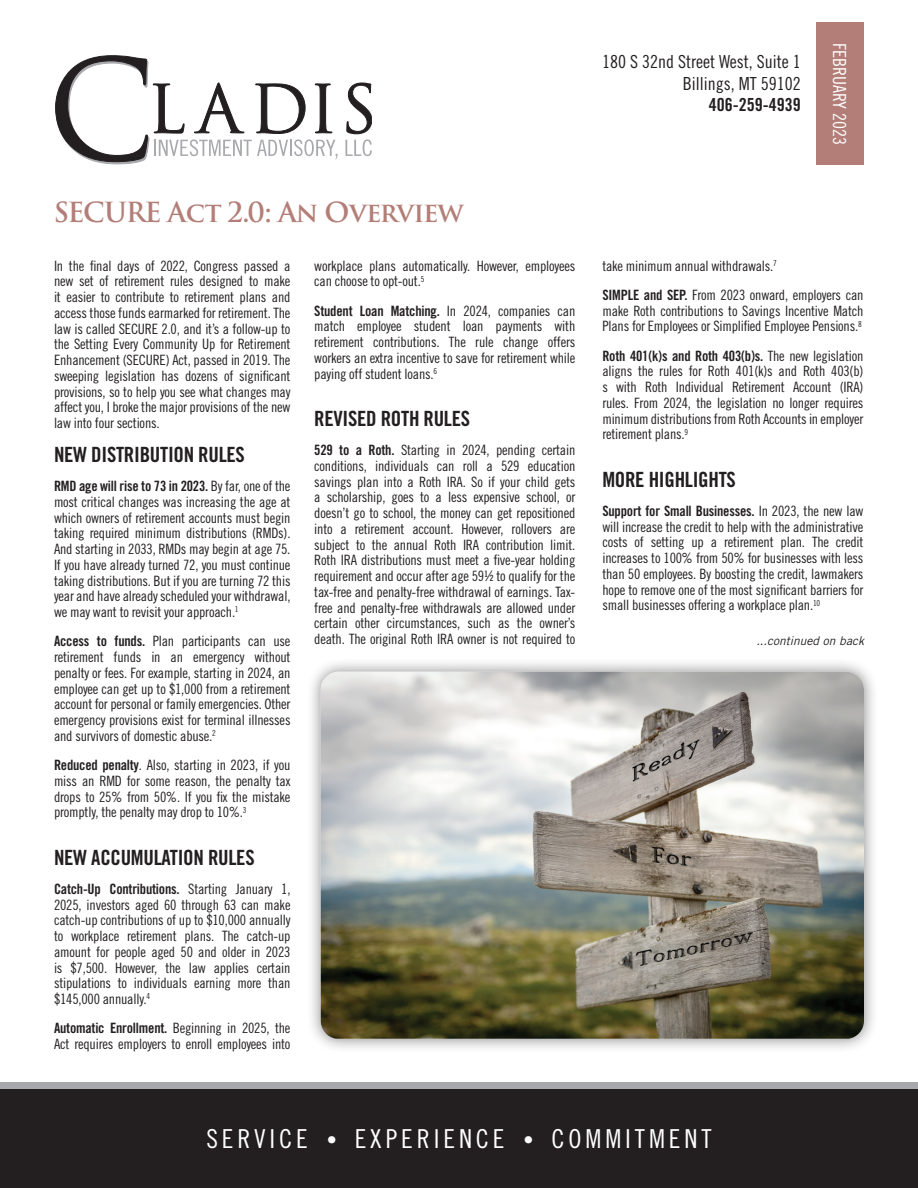
<style>
.page{position:relative;width:918px;height:1188px;background:#fff}
.page>*{position:absolute;margin:0;border:0;box-sizing:border-box;transform-origin:0 0}
.t1{font:600 27px "Trajan Pro 3";letter-spacing:-.04em;color:#b37e78}
.t2{font:26.1px "Trade Gothic Cond Eighteen";letter-spacing:.15em;color:#fff}
.t3{font:21px "Trade Gothic LT Std Bd Cn 20";letter-spacing:-.015em;color:#231f20}
.t4{font:18px/21.6px "Trade Gothic Cond Eighteen";color:#231f20;text-align:right}
.t5{font:18px "Trade Gothic LT Std Cn 18";color:#fff}
.t6{font:14.25px/15.8px "Trade Gothic LT Std Cn 18";letter-spacing:-.015em;color:#231f20;text-align:justify}
.t7{font:italic 12px "Trade Gothic LT Std";color:#231f20}
.s1{font-family:"Trade Gothic LT Std Bd Cn 20"}
.s2{font-family:"Trade Gothic Bold Cond Twenty"}
.s3{font-size:20.1px}
</style>
<div class="page">
<div style="left:0;top:1082px;width:918px;height:8px;background:#a8a9ad"></div>
<svg style="left:56px;top:56px;width:282px;height:108px"></svg>
<svg style="left:345px;top:83px;width:27px;height:73px"></svg>
<div style="left:0;top:1090px;width:918px;height:98px;background:#231f20"></div>
<div style="left:816px;top:23px;width:47px;height:142px;background:#b37e78"></div>
<div style="left:306px;top:657px;width:573px;height:396px;background:#231f20;opacity:.5"></div>
<img style="left:321px;top:672px;width:543px;height:367px">
<p class="t1" style="left:54px;top:192px;width:411px">SECURE Act 2.0: An Overview</p>
<p class="t6" style="left:314px;top:258px;width:263px">workplace plans automatically. However, employees can choose to opt-out.<sup>5</sup></p>
<p class="t6" style="left:314px;top:303px;width:263px"><span class="s1">Student Loan Matching.</span> In 2024, companies can match employee student loan payments with retirement contributions. The rule change offers workers an extra incentive to save for retirement while paying off student loans.<sup>6</sup></p>
<p class="t3" style="left:314px;top:406px;width:157px">REVISED ROTH RULES</p>
<p class="t6" style="left:314px;top:442px;width:263px"><span class="s1">529 to a Roth.</span> Starting in 2024, pending certain conditions, individuals can roll a 529 education savings plan into a Roth IRA. So if your child gets a scholarship, goes to a less expensive school, or doesn’t go to school, the money can get repositioned into a retirement account. However, rollovers are subject to the annual Roth IRA contribution limit.<br>Roth IRA distributions must meet a five-year holding requirement and occur after age 59½ to qualify for the tax-free and penalty-free withdrawal of earnings. Tax&shy;free and penalty-free withdrawals are allowed under certain other circumstances, such as the owner’s death. The original Roth IRA owner is not required to</p>
<p class="t6" style="left:54px;top:258px;width:238px">In the final days of 2022, Congress passed a new set of retirement rules designed to make it easier to contribute to retirement plans and access those funds earmarked for retirement. The law is called SECURE 2.0, and it’s a follow-up to the Setting Every Community Up for Retirement Enhancement (SECURE) Act, passed in 2019. The sweeping legislation has dozens of significant provisions, so to help you see what changes may affect you, I broke the major provisions of the new law into four sections.</p>
<p class="t3" style="left:54px;top:442px;width:192px">NEW DISTRIBUTION RULES</p>
<p class="t6" style="left:54px;top:478px;width:238px"><span class="s1">RMD age will rise to 73 in 2023.</span> By far, one of the most critical changes was increasing the age at which owners of retirement accounts must begin taking required minimum distributions (RMDs).<br>And starting in 2033, RMDs may begin at age 75.<br>If you have already turned 72, you must continue taking distributions. But if you are turning 72 this year and have already scheduled your withdrawal, we may want to revisit your approach.<sup>1</sup></p>
<p class="t6" style="left:54px;top:633px;width:238px"><span class="s1">Access to funds.</span> Plan participants can use retirement funds in an emergency without penalty or fees. For example, starting in 2024, an employee can get up to $1,000 from a retirement account for personal or family emergencies. Other emergency provisions exist for terminal illnesses and survivors of domestic abuse.<sup>2</sup></p>
<p class="t6" style="left:54px;top:757px;width:238px"><span class="s1">Reduced penalty</span>. Also, starting in 2023, if you miss an RMD for some reason, the penalty tax drops to 25% from 50%. If you fix the mistake promptly, the penalty may drop to 10%.<sup>3</sup></p>
<p class="t3" style="left:54px;top:844px;width:202px">NEW ACCUMULATION RULES</p>
<p class="t6" style="left:54px;top:881px;width:238px"><span class="s1">Catch-Up Contributions.</span> Starting January 1, 2025, investors aged 60 through 63 can make catch-up contributions of up to $10,000 annually to workplace retirement plans. The catch-up amount for people aged 50 and older in 2023 is $7,500. However, the law applies certain stipulations to individuals earning more than $145,000 annually.<sup>4</sup></p>
<p class="t6" style="left:54px;top:1020px;width:238px"><span class="s1">Automatic Enrollment.</span> Beginning in 2025, the<br>Act requires employers to enroll employees into</p>
<p class="t4" style="left:602px;top:51px;width:200px">180 S 32nd Street West, Suite 1<br>Billings, MT 59102<br><span class="s2">406-259-4939</span></p>
<p class="t5" style="left:850px;top:43px;width:104px;rotate:90deg">FEBRUARY 2023</p>
<p class="t6" style="left:602px;top:258px;width:176px">take minimum annual withdrawals.<sup>7</sup></p>
<p class="t6" style="left:602px;top:287px;width:263px"><span class="s1">SIMPLE and SEP.</span> From 2023 onward, employers can make Roth contributions to Savings Incentive Match Plans for Employees or Simplified Employee Pensions.<sup>8</sup></p>
<p class="t6" style="left:602px;top:348px;width:263px"><span class="s1">Roth 401(k)s and Roth 403(b)s.</span> The new legislation aligns the rules for Roth 401(k)s and Roth 403(b) s with Roth Individual Retirement Account (IRA) rules. From 2024, the legislation no longer requires minimum distributions from Roth Accounts in employer retirement plans.<sup>9</sup></p>
<p class="t3" style="left:602px;top:466px;width:135px">MORE HIGHLIGHTS</p>
<p class="t6" style="left:602px;top:503px;width:263px"><span class="s1">Support for Small Businesses.</span> In 2023, the new law will increase the credit to help with the administrative costs of setting up a retirement plan. The credit increases to 100% from 50% for businesses with less than 50 employees. By boosting the credit, lawmakers hope to remove one of the most significant barriers for small businesses offering a workplace plan.<sup>10</sup></p>
<p class="t7" style="left:756px;top:634px;width:109px">...continued on back</p>
<p class="t2" style="left:206px;top:1124px;width:507px">SERVICE <span class="s3">•</span> EXPERIENCE <span class="s3">•</span> COMMITMENT</p>
</div>
